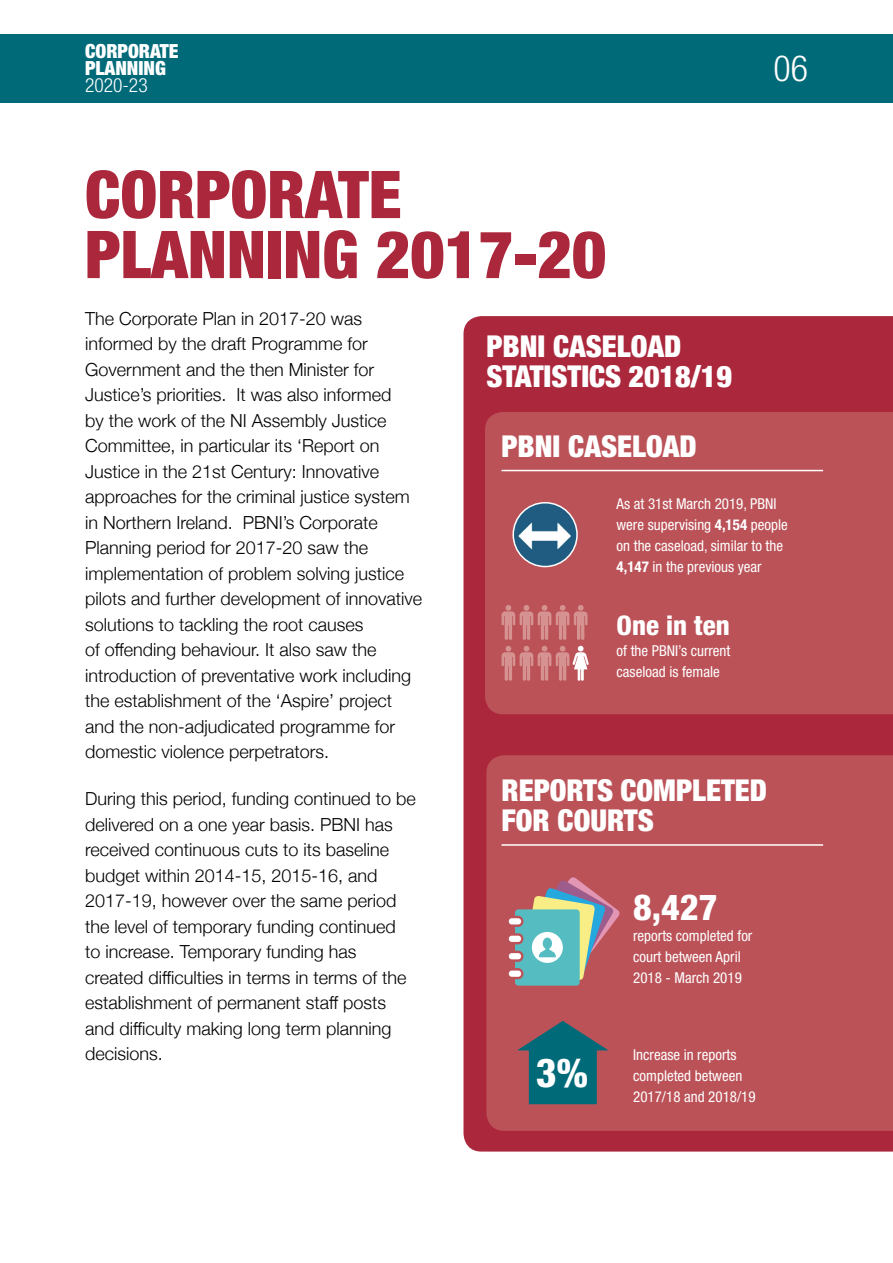
<style>
.page{position:relative;width:893px;height:1263px;background:#fff}
.page>*{position:absolute;margin:0;border:0;box-sizing:border-box;transform-origin:0 0}
.t1{font:900 condensed 66px/60px "Helvetica Neue";color:#ab273b}
.Body{font:800 condensed 39.9px "Helvetica Neue LT Std";color:#fff}
.Body-2{font:800 condensed 36px "Helvetica Neue LT Std";color:#fff}
.t2{font:300 condensed 36px "Helvetica Neue LT Std";color:#fff}
.t3{font:900 condensed 30px/30px "Helvetica Neue";color:#fff}
.Body-3{font:800 condensed 27px "Helvetica Neue LT Std";color:#fff}
.t4{font:900 condensed 19.5px/17.2px "Helvetica Neue LT Std";color:#fff}
.Body-4{font:300 18px/25.5px "Helvetica Neue";color:#000}
.Body-5{font:condensed 15px/21px "Helvetica Neue LT Std";color:#fff}
.s1{font-weight:300}
.s2{font-weight:700}
</style>
<div class="page">
<div style="left:463px;top:316px;width:430px;height:835px;background:#ab273b"></div>
<div style="left:485px;top:412px;width:408px;height:302px;background:#bb5258"></div>
<div style="left:486px;top:755px;width:407px;height:376px;background:#bb5258"></div>
<div style="left:0;top:34px;width:893px;height:68px;background:#006a79"></div>
<svg style="left:517px;top:1021px;width:92px;height:83px;background:#40616d"></svg>
<img style="left:513px;top:503px;width:64px;height:63px;border-radius:32px">
<div style="left:512px;top:502px;width:66px;height:65px;border:2px solid #fff;border-radius:50%"></div>
<svg style="left:501px;top:605px;width:87px;height:35px;background:#c77072"></svg>
<svg style="left:501px;top:646px;width:88px;height:35px;background:#cb7a7c"></svg>
<hr style="left:501px;top:470px;width:322px;height:1px;background:#fff">
<hr style="left:501px;top:844px;width:322px;height:2px;background:#fff">
<div style="left:509px;top:918px;width:12px;height:6px;background:#fff;border-radius:3px"></div>
<div style="left:509px;top:936px;width:12px;height:6px;background:#fff;border-radius:3px"></div>
<div style="left:509px;top:953px;width:12px;height:6px;background:#fff;border-radius:3px"></div>
<div style="left:509px;top:970px;width:12px;height:7px;background:#fff;border-radius:3px"></div>
<svg style="left:515px;top:876px;width:106px;height:110px;background:#989999"></svg>
<p class="t4" style="left:85px;top:42px;width:95px">CORPORATE<br>PLANNING<br><span class="s1">2020-23</span></p>
<p class="t2" style="left:773px;top:48px;width:36px">06</p>
<p class="t1" style="left:85px;top:161px;width:523px">CORPORATE<br>PLANNING 2017-20</p>
<p class="Body-4" style="left:85px;top:304px;width:339px">The Corporate Plan in 2017-20 was informed by the draft Programme for Government and the then Minister for Justice’s priorities. It was also informed<br>by the work of the NI Assembly Justice Committee, in particular its ‘Report on Justice in the 21st Century: Innovative approaches for the criminal justice system in Northern Ireland. PBNI’s Corporate Planning period for 2017-20 saw the implementation of problem solving justice pilots and further development of innovative solutions to tackling the root causes<br>of offending behaviour. It also saw the introduction of preventative work including the establishment of the ‘Aspire’ project and the non-adjudicated programme for domestic violence perpetrators.</p>
<p class="Body-4" style="left:85px;top:785px;width:332px">During this period, funding continued to be delivered on a one year basis. PBNI has received continuous cuts to its baseline budget within 2014-15, 2015-16, and 2017-19, however over the same period the level of temporary funding continued<br>to increase. Temporary funding has created difficulties in terms in terms of the establishment of permanent staff posts and difficulty making long term planning decisions.</p>
<p class="t3" style="left:486px;top:330px;width:247px">PBNI CASELOAD<br>STATISTICS 2018/19</p>
<p class="t3" style="left:501px;top:430px;width:197px">PBNI CASELOAD</p>
<p class="Body-5" style="left:617px;top:493px;width:173px">As at 31st March 2019, PBNI were supervising <span class="s2">4,154</span> people on the caseload, similar to the<br><span class="s2">4,147</span> in the previous year</p>
<p class="Body-3" style="left:617px;top:608px;width:115px">One in ten</p>
<p class="Body-5" style="left:617px;top:640px;width:115px">of the PBNI’s current caseload is female</p>
<p class="t3" style="left:501px;top:773px;width:267px">REPORTS COMPLETED<br>FOR COURTS</p>
<p class="Body-2" style="left:633px;top:885px;width:86px">8,427</p>
<p class="Body-5" style="left:633px;top:925px;width:121px">reports completed for court between April<br>2018 - March 2019</p>
<p class="Body-5" style="left:633px;top:1044px;width:124px">Increase in reports completed between<br>2017/18 and 2018/19</p>
<p class="Body" style="left:536px;top:1048px;width:53px">3%</p>
</div>
